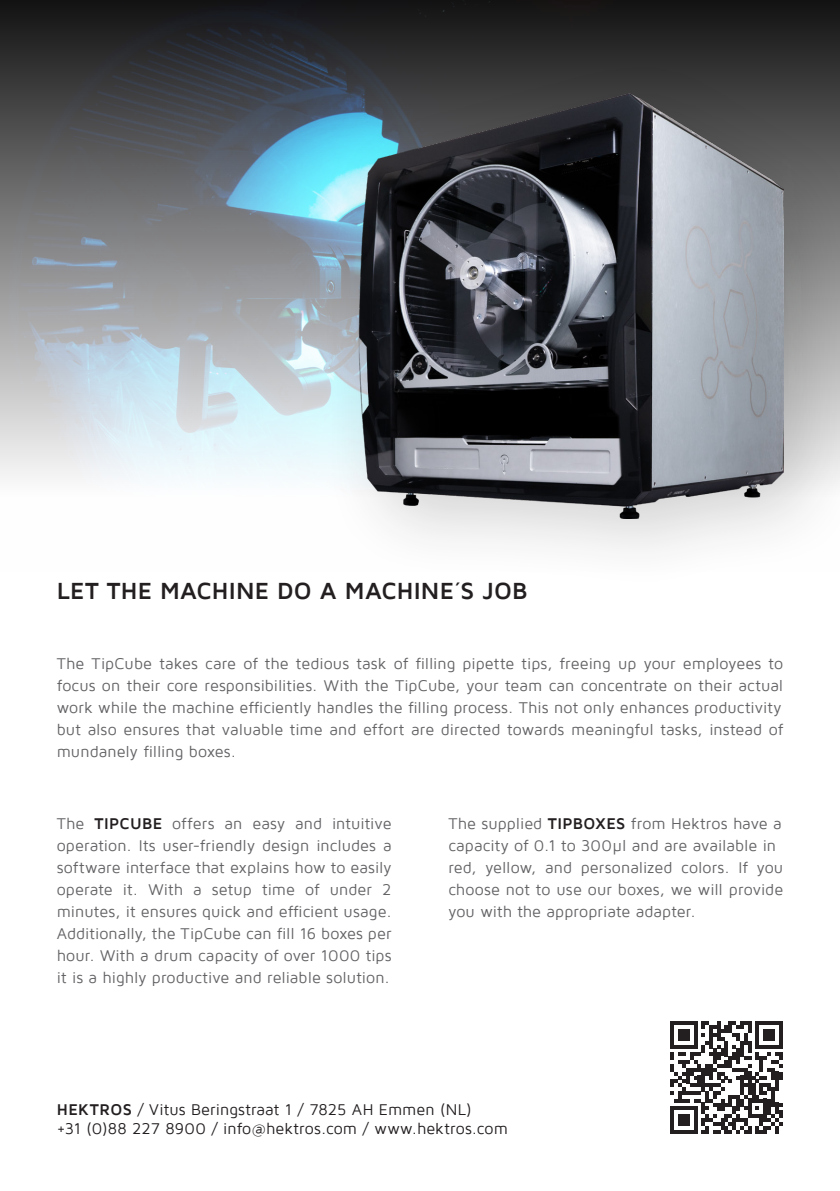
<style>
.page{position:relative;width:840px;height:1191px;background:#fff}
.page>*{position:absolute;margin:0;border:0;box-sizing:border-box;transform-origin:0 0}
.t1{font:700 24px "Maven Pro";letter-spacing:.005em;color:#231f20}
.Grundtext{font:16px/22px "Maven Pro";letter-spacing:.005em;color:#636366;text-align:justify}
.Grundtext-2{font:16px "Maven Pro";letter-spacing:.01em;color:#231f20}
.s1{font-weight:700;color:#231f20}
.s2{font-weight:700}
</style>
<div class="page">
<img style="left:0;top:0;width:839px;height:478px">
<div style="left:317px;top:55px;width:522px;height:543px;background:#231f20;opacity:.2"></div>
<img style="left:57px;top:94px;width:725px;height:425px">
<svg style="left:670px;top:1021px;width:112px;height:112px"></svg>
<p class="t1" style="left:57px;top:578px;width:472px">LET THE MACHINE DO A MACHINE´S JOB</p>
<p class="Grundtext" style="left:57px;top:653px;width:727px">The TipCube takes care of the tedious task of filling pipette tips, freeing up your employees to focus on their core responsibilities. With the TipCube, your team can concentrate on their actual work while the machine efficiently handles the filling process. This not only enhances productivity</p>
<p class="Grundtext" style="left:57px;top:719px;width:727px">but also ensures that valuable time and effort are directed towards meaningful tasks, instead of mundanely filling boxes.</p>
<p class="Grundtext" style="left:57px;top:813px;width:336px">The <span class="s1">TIPCUBE</span> offers an easy and intuitive operation. Its user-friendly design includes a software interface that explains how to easily operate it. With a setup time of under 2 minutes, it ensures quick and efficient usage.<br>Additionally, the TipCube can fill 16 boxes per hour. With a drum capacity of over 1000 tips it is a highly productive and reliable solution.</p>
<p class="Grundtext" style="left:448px;top:813px;width:335px">The supplied <span class="s1">TIPBOXES</span> from Hektros have a</p>
<p class="Grundtext" style="left:448px;top:835px;width:329px">capacity of 0.1 to 300μl and are available in</p>
<p class="Grundtext" style="left:448px;top:857px;width:336px">red, yellow, and personalized colors. If you choose not to use our boxes, we will provide you with the appropriate adapter.</p>
<p class="Grundtext-2" style="left:57px;top:1101px;width:416px"><span class="s2">HEKTROS</span> / Vitus Beringstraat 1 / 7825 AH Emmen (NL)</p>
<p class="Grundtext-2" style="left:57px;top:1120px;width:452px">+31 (0)88 227 8900 / info@hektros.com / www.hektros.com</p>
</div>
